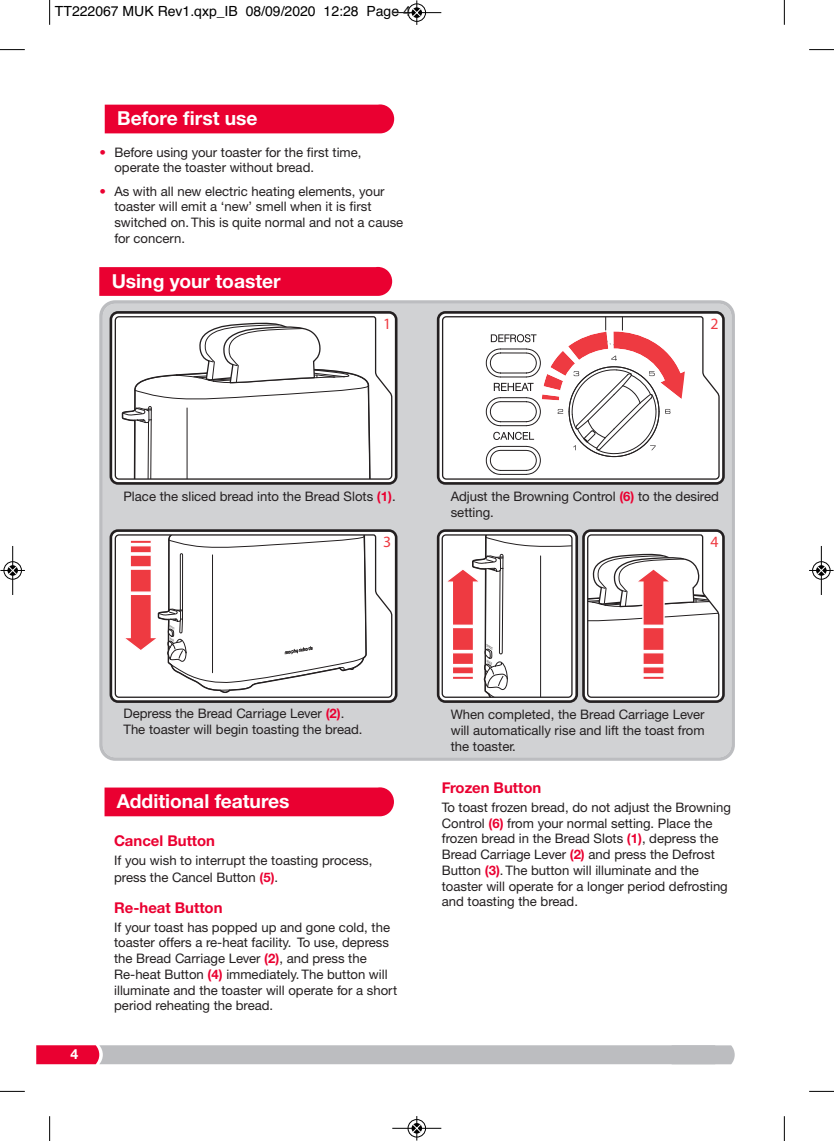
<style>
.page{position:relative;width:834px;height:1141px;background:#fff}
.page>*{position:absolute;margin:0;border:0;box-sizing:border-box;transform-origin:0 0}
.t1{font:700 19.25px "Helvetica Neue CE";color:#fff}
.t2{font:500 condensed 15.75px "Helvetica Neue";color:#ee3a41}
.t3{font:700 14.88px "Helvetica Neue CE";color:#ea0031}
.t4{font:14px "Helvetica";color:#000}
.t5{font:700 14px "Helvetica Neue CE";color:#fff}
.t6{font:13.12px/15.8px "Helvetica Neue CE";color:#231f20}
.s1{color:#ea0031}
.s2{font-weight:700;color:#ea0031}
</style>
<div class="page">
<svg style="left:36px;top:1045px;width:698px;height:19px;background:#c1adb4"></svg>
<svg style="left:99px;top:300px;width:635px;height:461px;background:#cecfd2"></svg>
<svg style="left:99px;top:267px;width:293px;height:29px;background:#ea0434"></svg>
<div style="left:104px;top:787px;width:290px;height:29px;background:#ea0031"></div>
<div style="left:105px;top:104px;width:289px;height:29px;background:#ea0031"></div>
<svg style="left:109px;top:311px;width:288px;height:174px"></svg>
<svg style="left:114px;top:315px;width:279px;height:165px"></svg>
<svg style="left:437px;top:311px;width:287px;height:174px"></svg>
<svg style="left:441px;top:315px;width:279px;height:165px"></svg>
<svg style="left:109px;top:529px;width:288px;height:174px"></svg>
<svg style="left:114px;top:534px;width:279px;height:165px"></svg>
<svg style="left:124px;top:535px;width:243px;height:160px"></svg>
<svg style="left:437px;top:529px;width:287px;height:174px"></svg>
<svg style="left:49px;top:0;width:1px;height:25px"></svg>
<svg style="left:0;top:49px;width:25px;height:1px"></svg>
<svg style="left:783px;top:0;width:1px;height:25px"></svg>
<svg style="left:809px;top:49px;width:24px;height:1px"></svg>
<svg style="left:49px;top:1116px;width:1px;height:25px"></svg>
<svg style="left:0;top:1091px;width:25px;height:1px"></svg>
<svg style="left:783px;top:1116px;width:1px;height:25px"></svg>
<svg style="left:809px;top:1091px;width:24px;height:1px"></svg>
<div style="left:407px;top:3px;width:19px;height:19px;border:1px solid #fff;border-radius:50%"></div>
<hr style="left:392px;top:12px;width:49px;height:1px;background:#000">
<div style="left:408px;top:4px;width:17px;height:18px;border:1px solid #000;border-radius:50%"></div>
<svg style="left:412px;top:0;width:9px;height:25px"></svg>
<div style="left:407px;top:1119px;width:19px;height:19px;border:1px solid #fff;border-radius:50%"></div>
<hr style="left:392px;top:1128px;width:49px;height:1px;background:#000">
<div style="left:408px;top:1119px;width:17px;height:18px;border:1px solid #000;border-radius:50%"></div>
<svg style="left:412px;top:1116px;width:9px;height:25px"></svg>
<div style="left:3px;top:561px;width:19px;height:19px;border:1px solid #fff;border-radius:50%"></div>
<hr style="left:12px;top:546px;width:1px;height:49px;background:#000">
<div style="left:4px;top:561px;width:18px;height:18px;border:1px solid #000;border-radius:50%"></div>
<svg style="left:0;top:566px;width:25px;height:9px"></svg>
<div style="left:811px;top:561px;width:19px;height:19px;border:1px solid #fff;border-radius:50%"></div>
<hr style="left:820px;top:546px;width:1px;height:49px;background:#000">
<div style="left:812px;top:561px;width:18px;height:18px;border:1px solid #000;border-radius:50%"></div>
<svg style="left:809px;top:566px;width:24px;height:9px"></svg>
<p class="t4" style="left:55px;top:3px;width:357px">TT222067 MUK Rev1.qxp_IB 08/09/2020 12:28 Page 4</p>
<h1 class="t1" style="left:117px;top:112px;width:142px">Before first use</h1>
<p class="t6" style="left:114px;top:145px;width:248px;text-indent:-15px"><span class="s1">•</span> Before using your toaster for the first time, operate the toaster without bread.</p>
<p class="t6" style="left:114px;top:184px;width:290px;text-indent:-15px"><span class="s1">•</span> As with all new electric heating elements, your toaster will emit a ‘new’ smell when it is first switched on. This is quite normal and not a cause for concern.</p>
<h1 class="t1" style="left:112px;top:274px;width:170px">Using your toaster</h1>
<p class="t2" style="left:383px;top:318px;width:10px">1</p>
<p class="t2" style="left:710px;top:318px;width:10px">2</p>
<p class="t6" style="left:123px;top:490px;width:274px">Place the sliced bread into the Bread Slots <span class="s2">(1)</span>.</p>
<p class="t6" style="left:450px;top:490px;width:269px">Adjust the Browning Control <span class="s2">(6)</span> to the desired setting.</p>
<p class="t2" style="left:383px;top:536px;width:10px">3</p>
<p class="t2" style="left:710px;top:536px;width:10px">4</p>
<p class="t6" style="left:123px;top:707px;width:240px">Depress the Bread Carriage Lever <span class="s2">(2)</span>.<br>The toaster will begin toasting the bread.</p>
<p class="t6" style="left:450px;top:708px;width:255px;text-align:justify">When completed, the Bread Carriage Lever will automatically rise and lift the toast from the toaster.</p>
<p class="t5" style="left:71px;top:1049px;width:9px">4</p>
<h1 class="t1" style="left:117px;top:794px;width:174px">Additional features</h1>
<p class="t3" style="left:114px;top:836px;width:102px">Cancel Button</p>
<p class="t6" style="left:114px;top:853px;width:260px;line-height:17px">If you wish to interrupt the toasting process, press the Cancel Button <span class="s2">(5)</span>.</p>
<p class="t3" style="left:114px;top:902px;width:110px">Re-heat Button</p>
<p class="t6" style="left:114px;top:920px;width:284px">If your toast has popped up and gone cold, the toaster offers a re-heat facility. To use, depress the Bread Carriage Lever <span class="s2">(2)</span>, and press the Re-heat Button <span class="s2">(4)</span> immediately. The button will illuminate and the toaster will operate for a short period reheating the bread.</p>
<p class="t3" style="left:441px;top:782px;width:101px">Frozen Button</p>
<p class="t6" style="left:441px;top:801px;width:290px">To toast frozen bread, do not adjust the Browning Control <span class="s2">(6)</span> from your normal setting. Place the frozen bread in the Bread Slots <span class="s2">(1)</span>, depress the Bread Carriage Lever <span class="s2">(2)</span> and press the Defrost Button <span class="s2">(3)</span>. The button will illuminate and the toaster will operate for a longer period defrosting and toasting the bread.</p>
</div>
